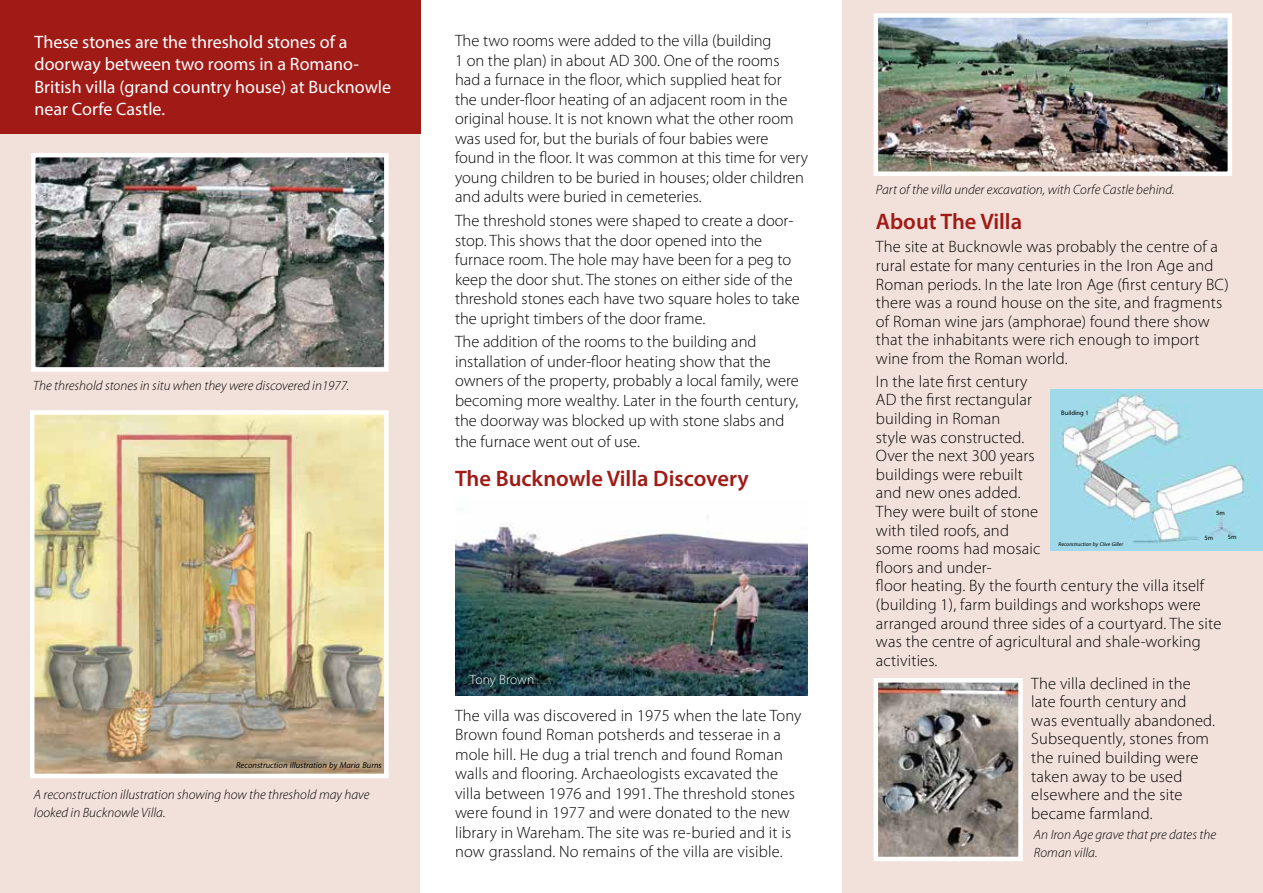
<style>
.page{position:relative;width:1263px;height:893px;background:#fff}
.page>*{position:absolute;margin:0;border:0;box-sizing:border-box;transform-origin:0 0}
.t1{font:600 22.5px "Myriad Pro";color:#a01a16}
.t2{font:18px/22.5px "Myriad Pro";color:#fff}
.t3{font:300 16.5px/18.6px "Myriad Pro";letter-spacing:.01em;color:#000}
.t4{font:italic 300 13.5px/18px "Myriad Pro";color:#000}
.t5{font:300 13.5px "Myriad Pro";letter-spacing:.005em;color:#fff}
.t6{font:italic 12px "Myriad Arabic";color:#000}
.t7{font:9.15px "Myriad Arabic";color:#000}
.t8{font:italic 7.65px "Myriad Arabic";color:#000}
</style>
<div class="page">
<div style="left:0;top:0;width:420px;height:893px;background:#f2e1da"></div>
<div style="left:0;top:0;width:421px;height:134px;background:#a01a16"></div>
<div style="left:842px;top:0;width:421px;height:893px;background:#f2e1da"></div>
<img style="left:36px;top:158px;width:348px;height:209px">
<div style="left:31px;top:153px;width:358px;height:219px;border:4px solid #fff"></div>
<img style="left:879px;top:18px;width:348px;height:153px">
<div style="left:874px;top:13px;width:358px;height:163px;border:4px solid #fff"></div>
<img style="left:35px;top:415px;width:349px;height:358px">
<div style="left:30px;top:410px;width:359px;height:368px;border:4px solid #fff"></div>
<img style="left:455px;top:516px;width:353px;height:180px">
<img style="left:1050px;top:389px;width:213px;height:162px">
<img style="left:878px;top:683px;width:140px;height:173px">
<div style="left:873px;top:678px;width:150px;height:183px;border:4px solid #fff"></div>
<p class="t2" style="left:35px;top:30px;width:358px">These stones are the threshold stones of a doorway between two rooms in a Romano-British villa (grand country house) at Bucknowle near Corfe Castle.</p>
<p class="t3" style="left:455px;top:31px;width:354px;line-height:19.5px">The two rooms were added to the villa (building<br>1 on the plan) in about AD 300. One of the rooms had a furnace in the floor, which supplied heat for<br>the under-floor heating of an adjacent room in the original house. It is not known what the other room was used for, but the burials of four babies were found in the floor. It was common at this time for very young children to be buried in houses; older children and adults were buried in cemeteries.</p>
<p class="t3" style="left:455px;top:211px;width:346px;line-height:19.5px">The threshold stones were shaped to create a door&shy;stop. This shows that the door opened into the furnace room. The hole may have been for a peg to keep the door shut. The stones on either side of the threshold stones each have two square holes to take the upright timbers of the door frame.</p>
<p class="t3" style="left:455px;top:332px;width:345px;line-height:19.5px">The addition of the rooms to the building and installation of under-floor heating show that the owners of the property, probably a local family, were becoming more wealthy. Later in the fourth century, the doorway was blocked up with stone slabs and</p>
<p class="t3" style="left:455px;top:432px;width:186px">the furnace went out of use.</p>
<p class="t4" style="left:33px;top:376px;width:318px">The threshold stones in situ when they were discovered in1977.</p>
<h1 class="t1" style="left:455px;top:464px;width:295px">The Bucknowle Villa Discovery</h1>
<p class="t6" style="left:236px;top:756px;width:147px">Reconstruction illustration by Maria Burns</p>
<p class="t4" style="left:34px;top:785px;width:337px">A reconstruction illustration showing how the threshold may have looked in Bucknowle Villa.</p>
<p class="t5" style="left:470px;top:671px;width:66px">Tony Brown</p>
<p class="t3" style="left:455px;top:705px;width:348px;line-height:19.5px">The villa was discovered in 1975 when the late Tony Brown found Roman potsherds and tesserae in a mole hill. He dug a trial trench and found Roman walls and flooring. Archaeologists excavated the villa between 1976 and 1991. The threshold stones were found in 1977 and were donated to the new library in Wareham. The site was re-buried and it is now grassland. No remains of the villa are visible.</p>
<p class="t4" style="left:876px;top:181px;width:300px">Part of the villa under excavation, with Corfe Castle behind.</p>
<h1 class="t1" style="left:876px;top:208px;width:148px">About The Villa</h1>
<p class="t3" style="left:876px;top:237px;width:354px">The site at Bucknowle was probably the centre of a rural estate for many centuries in the Iron Age and Roman periods. In the late Iron Age (first century BC) there was a round house on the site, and fragments of Roman wine jars (amphorae) found there show that the inhabitants were rich enough to import wine from the Roman world.</p>
<p class="t3" style="left:876px;top:372px;width:347px">In the late first century<br>AD the first rectangular<br>building in Roman<br>style was constructed.<br>Over the next 300 years<br>buildings were rebuilt<br>and new ones added.<br>They were built of stone<br>with tiled roofs, and<br>some rooms had mosaic<br>floors and under-<br>floor heating. By the fourth century the villa itself (building 1), farm buildings and workshops were arranged around three sides of a courtyard. The site was the centre of agricultural and shale-working activities.</p>
<p class="t3" style="left:1031px;top:674px;width:185px">The villa declined in the late fourth century and was eventually abandoned.<br>Subsequently, stones from the ruined building were taken away to be used elsewhere and the site became farmland.</p>
<p class="t7" style="left:1061px;top:406px;width:29px">Building 1</p>
<p class="t7" style="left:1216px;top:506px;width:10px">5m</p>
<p class="t7" style="left:1228px;top:531px;width:10px">5m</p>
<p class="t7" style="left:1204px;top:532px;width:10px">5m</p>
<p class="t8" style="left:1058px;top:539px;width:66px">Reconstruction by Clive Giller</p>
<p class="t4" style="left:1034px;top:826px;width:184px">An Iron Age grave that pre dates the<br>Roman villa.</p>
</div>
